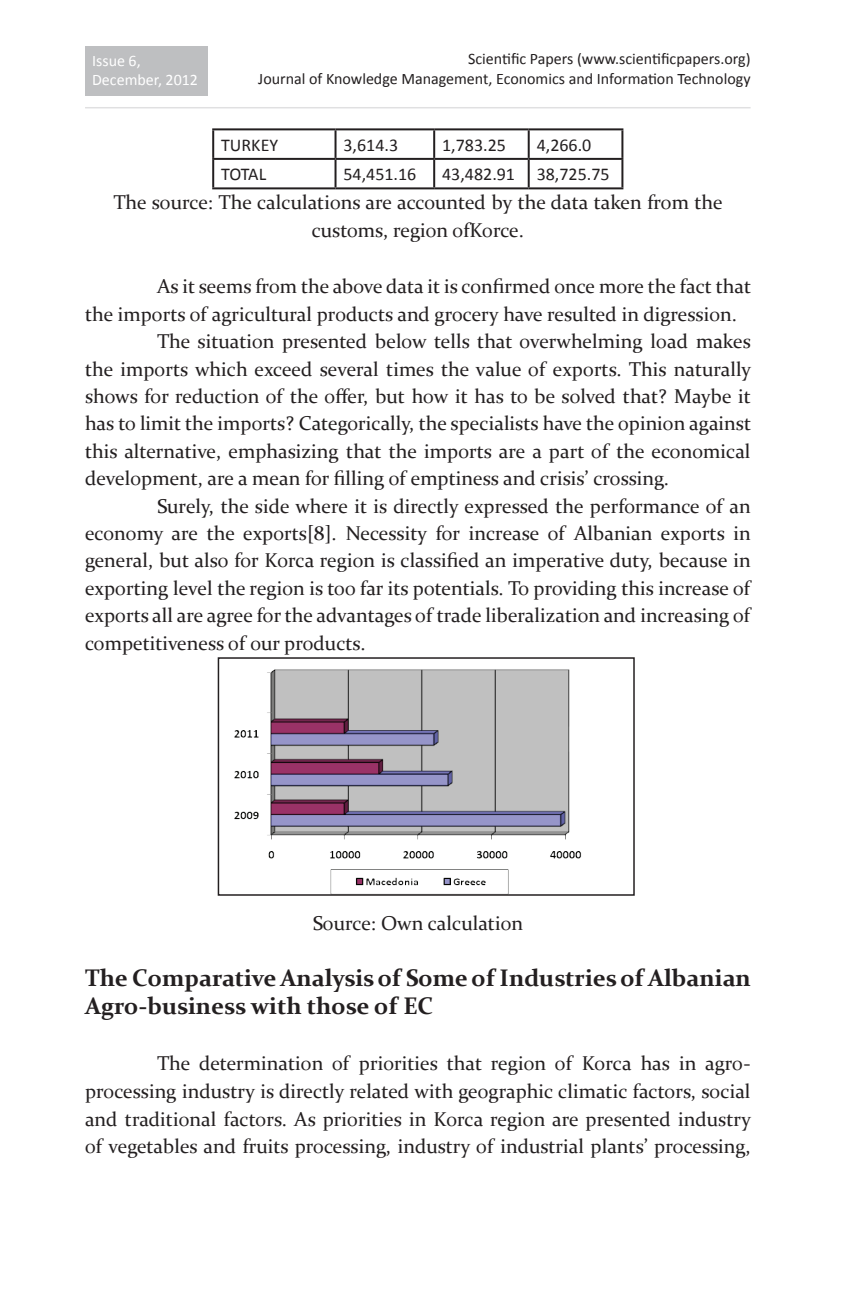
<style>
.page{position:relative;width:864px;height:1296px;background:#fff}
.page>*{position:absolute;margin:0;border:0;box-sizing:border-box;transform-origin:0 0}
.t1{font:700 24px/28px "Constantia";color:#231f20}
.t2{font:20px/27.6px "Constantia";color:#231f20;text-align:center}
.t3{font:18px "Calibri";color:#231f20}
.t4{font:16px/20px "Calibri";color:#231f20;text-align:right}
.t5{font:16px/19.2px "Calibri";color:#fff}
</style>
<div class="page">
<hr style="left:85px;top:107px;width:666px;height:1px;background:#c7c8ca">
<div style="left:85px;top:46px;width:122px;height:49px;background:#bebfc1"></div>
<hr style="left:212px;top:128px;width:124px;height:2px;background:#231f20">
<hr style="left:212px;top:130px;width:2px;height:28px;background:#231f20">
<hr style="left:336px;top:128px;width:98px;height:2px;background:#231f20">
<hr style="left:335px;top:130px;width:2px;height:28px;background:#231f20">
<hr style="left:434px;top:128px;width:95px;height:2px;background:#231f20">
<hr style="left:433px;top:130px;width:2px;height:28px;background:#231f20">
<hr style="left:529px;top:128px;width:94px;height:2px;background:#231f20">
<hr style="left:528px;top:130px;width:2px;height:28px;background:#231f20">
<hr style="left:621px;top:130px;width:2px;height:28px;background:#231f20">
<hr style="left:212px;top:158px;width:124px;height:2px;background:#231f20">
<hr style="left:212px;top:160px;width:2px;height:27px;background:#231f20">
<hr style="left:336px;top:158px;width:98px;height:2px;background:#231f20">
<hr style="left:335px;top:160px;width:2px;height:27px;background:#231f20">
<hr style="left:434px;top:158px;width:95px;height:2px;background:#231f20">
<hr style="left:433px;top:160px;width:2px;height:27px;background:#231f20">
<hr style="left:529px;top:158px;width:94px;height:2px;background:#231f20">
<hr style="left:528px;top:160px;width:2px;height:27px;background:#231f20">
<hr style="left:621px;top:160px;width:2px;height:27px;background:#231f20">
<hr style="left:212px;top:187px;width:124px;height:2px;background:#231f20">
<hr style="left:336px;top:187px;width:98px;height:2px;background:#231f20">
<hr style="left:434px;top:187px;width:95px;height:2px;background:#231f20">
<hr style="left:529px;top:187px;width:94px;height:2px;background:#231f20">
<img style="left:234px;top:669px;width:348px;height:224px">
<div style="left:218px;top:657px;width:417px;height:239px;border:2px solid #231f20"></div>
<p class="t5" style="left:92px;top:50px;width:107px">Issue 6,<br>December, 2012</p>
<p class="t4" style="left:258px;top:48px;width:494px">Scientific Papers (www.scientificpapers.org)<br>Journal of Knowledge Management, Economics and Information Technology</p>
<p class="t3" style="left:221px;top:134px;width:59px">TURKEY</p>
<p class="t3" style="left:344px;top:134px;width:56px">3,614.3</p>
<p class="t3" style="left:442px;top:134px;width:65px">1,783.25</p>
<p class="t3" style="left:537px;top:134px;width:56px">4,266.0</p>
<p class="t3" style="left:221px;top:163px;width:47px">TOTAL</p>
<p class="t3" style="left:344px;top:163px;width:74px">54,451.16</p>
<p class="t3" style="left:442px;top:163px;width:169px">43,482.91 38,725.75</p>
<p class="t2" style="left:113px;top:188px;width:611px">The source: The calculations are accounted by the data taken from the customs, region ofKorce.</p>
<p class="t2" style="left:157px;top:272px;width:596px">As it seems from the above data it is confirmed once more the fact that</p>
<p class="t2" style="left:85px;top:299px;width:653px">the imports of agricultural products and grocery have resulted in digression.</p>
<p class="t2" style="left:157px;top:327px;width:595px">The situation presented below tells that overwhelming load makes</p>
<p class="t2" style="left:85px;top:354px;width:668px">the imports which exceed several times the value of exports. This naturally</p>
<p class="t2" style="left:85px;top:381px;width:668px">shows for reduction of the offer, but how it has to be solved that? Maybe it</p>
<p class="t2" style="left:85px;top:409px;width:668px">has to limit the imports? Categorically, the specialists have the opinion against</p>
<p class="t2" style="left:85px;top:436px;width:667px">this alternative, emphasizing that the imports are a part of the economical</p>
<p class="t2" style="left:85px;top:464px;width:586px">development, are a mean for filling of emptiness and crisis’ crossing.</p>
<p class="t2" style="left:157px;top:491px;width:595px">Surely, the side where it is directly expressed the performance of an</p>
<p class="t2" style="left:85px;top:518px;width:667px">economy are the exports[8]. Necessity for increase of Albanian exports in</p>
<p class="t2" style="left:85px;top:546px;width:667px">general, but also for Korca region is classified an imperative duty, because in</p>
<p class="t2" style="left:85px;top:573px;width:667px">exporting level the region is too far its potentials. To providing this increase of</p>
<p class="t2" style="left:85px;top:601px;width:667px">exports all are agree for the advantages of trade liberalization and increasing of</p>
<p class="t2" style="left:85px;top:628px;width:282px">competitiveness of our products.</p>
<p class="t2" style="left:313px;top:908px;width:212px">Source: Own calculation</p>
<p class="t1" style="left:85px;top:962px;width:667px">The Comparative Analysis of Some of Industries of Albanian<br>Agro-business with those of EC</p>
<p class="t2" style="left:85px;top:1048px;width:668px;text-align:justify;text-indent:72px">The determination of priorities that region of Korca has in agro&shy;processing industry is directly related with geographic climatic factors, social and traditional factors. As priorities in Korca region are presented industry of vegetables and fruits processing, industry of industrial plants’ processing,</p>
</div>
